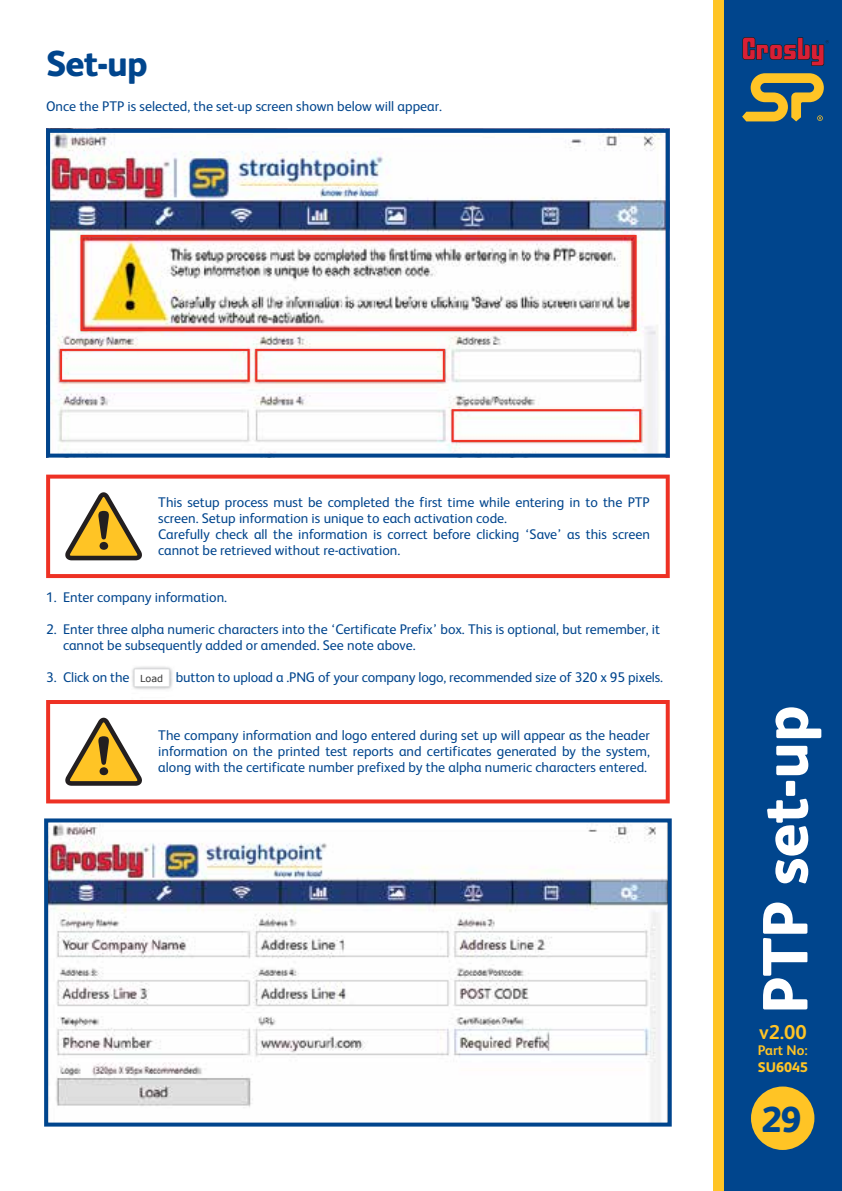
<style>
.page{position:relative;width:842px;height:1191px;background:#fff}
.page>*{position:absolute;margin:0;border:0;box-sizing:border-box;transform-origin:0 0}
.t1{font:800 64px "FS Albert";color:#fff}
.t2{font:800 36px "FS Albert";letter-spacing:-.025em;color:#00458d}
.t3{font:700 20px "FS Albert";color:#ffc425}
.t4{font:14px/16px "FS Albert";color:#00458d}
.t5{font:700 14px "FS Albert";color:#ffc425}
.t6{font:800 14px "FS Albert";color:#ffc425}
.t7{font:9.6px "Verdana";color:#343434}
</style>
<div class="page">
<div style="left:723px;top:0;width:119px;height:1191px;background:#00458d"></div>
<div style="left:713px;top:0;width:10px;height:1191px;background:#ffc425"></div>
<div style="left:751px;top:1086px;width:63px;height:64px;background:#ffc425;border-radius:50%"></div>
<svg style="left:742px;top:73px;width:82px;height:48px"></svg>
<svg style="left:742px;top:37px;width:87px;height:29px"></svg>
<img style="left:132px;top:666px;width:41px;height:24px">
<div style="left:134px;top:668px;width:36px;height:19px;background:#fff;border:1px solid #dcddde"></div>
<svg style="left:46px;top:474px;width:624px;height:104px"></svg>
<svg style="left:65px;top:492px;width:77px;height:68px"></svg>
<svg style="left:46px;top:700px;width:624px;height:103px"></svg>
<svg style="left:65px;top:717px;width:77px;height:68px"></svg>
<svg style="left:46px;top:129px;width:624px;height:328px"></svg>
<img style="left:49px;top:823px;width:618px;height:298px">
<div style="left:44px;top:818px;width:628px;height:308px;border:4px solid #00458d"></div>
<svg style="left:60px;top:349px;width:385px;height:33px"></svg>
<svg style="left:452px;top:409px;width:189px;height:33px"></svg>
<h2 class="t2" style="left:46px;top:42px;width:103px">Set-up</h2>
<p class="t4" style="left:46px;top:98px;width:397px">Once the PTP is selected, the set-up screen shown below will appear.</p>
<p class="t4" style="left:158px;top:493px;width:493px">This setup process must be completed the first time while entering in to the PTP screen. Setup information is unique to each activation code.<br>Carefully check all the information is correct before clicking ‘Save’ as this screen cannot be retrieved without re-activation.</p>
<p class="t4" style="left:46px;top:589px;width:183px">1. Enter company information.</p>
<p class="t4" style="left:63px;top:621px;width:598px;text-indent:-17px">2. Enter three alpha numeric characters into the ‘Certificate Prefix’ box. This is optional, but remember, it cannot be subsequently added or amended. See note above.</p>
<p class="t4" style="left:46px;top:669px;width:85px">3. Click on the</p>
<p class="t4" style="left:176px;top:669px;width:489px">button to upload a .PNG of your company logo, recommended size of 320 x 95 pixels.</p>
<p class="t7" style="left:140px;top:671px;width:25px">Load</p>
<p class="t4" style="left:158px;top:727px;width:493px;text-align:justify">The company information and logo entered during set up will appear as the header information on the printed test reports and certificates generated by the system, along with the certificate number prefixed by the alpha numeric characters entered.</p>
<h1 class="t1" style="left:748px;top:1014px;width:310px;rotate:-90deg">PTP set-up</h1>
<h3 class="t3" style="left:759px;top:1020px;width:49px">v2.00</h3>
<p class="t5" style="left:758px;top:1042px;width:51px">Part No:</p>
<p class="t6" style="left:758px;top:1059px;width:52px">SU6045</p>
<h2 class="t2" style="left:761px;top:1098px;width:42px">29</h2>
</div>
